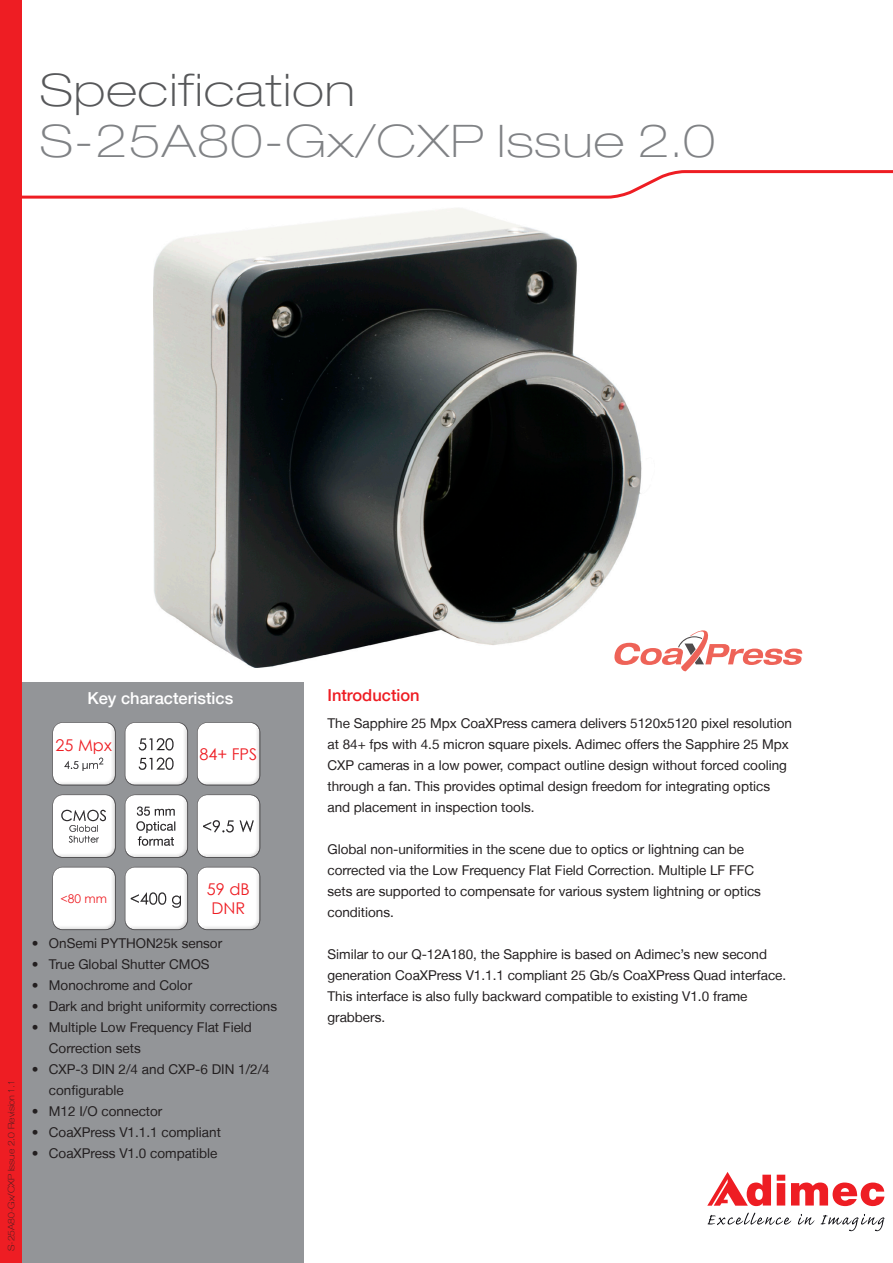
<style>
.page{position:relative;width:893px;height:1263px;background:#fff}
.page>*{position:absolute;margin:0;border:0;box-sizing:border-box;transform-origin:0 0}
.t1{font:100 expanded 45px "Helvetica Neue LT Std";letter-spacing:.025em;color:#808285;scale:1.1 1}
.t2{font:100 expanded 45px "Helvetica Neue LT Std";letter-spacing:.025em;color:#57585a;scale:1.1 1}
.t3{font:500 16.5px "Helvetica Neue LT";color:#fff}
.Heading_2{font:500 16.5px "Helvetica Neue LT";color:#ee1d23}
.t4{font:16.2px/19.5px "Century Gothic";color:#ee1d23}
.t5{font:13.5px/21px "Helvetica Neue LT";color:#231f20}
.t6{font:12px "Century Gothic";color:#ee1d23}
.t7{font:100 9px "Helvetica Neue LT";color:#231f20;scale:1.14 1}
</style>
<div class="page">
<svg style="left:21px;top:169px;width:872px;height:31px"></svg>
<div style="left:0;top:682px;width:304px;height:581px;background:#939598"></div>
<div style="left:0;top:0;width:21px;height:1263px;background:#ee1d23"></div>
<svg style="left:777px;top:1175px;width:8px;height:30px"></svg>
<svg style="left:791px;top:1182px;width:93px;height:24px"></svg>
<svg style="left:707px;top:1172px;width:64px;height:34px"></svg>
<svg style="left:708px;top:1212px;width:83px;height:13px"></svg>
<svg style="left:798px;top:1214px;width:16px;height:11px"></svg>
<svg style="left:821px;top:1214px;width:63px;height:17px"></svg>
<img style="left:153px;top:208px;width:489px;height:460px">
<div style="left:197px;top:722px;width:69px;height:65px;background:#231f20;opacity:.75"></div>
<svg style="left:52px;top:730px;width:1px;height:48px"></svg>
<div style="left:53px;top:722px;width:69px;height:65px;background:#231f20;opacity:.75"></div>
<svg style="left:124px;top:731px;width:1px;height:46px"></svg>
<div style="left:125px;top:722px;width:68px;height:65px;background:#231f20;opacity:.75"></div>
<div style="left:197px;top:794px;width:69px;height:65px;background:#231f20;opacity:.75"></div>
<svg style="left:52px;top:802px;width:1px;height:49px"></svg>
<div style="left:53px;top:794px;width:69px;height:65px;background:#231f20;opacity:.75"></div>
<svg style="left:124px;top:803px;width:1px;height:46px"></svg>
<div style="left:125px;top:794px;width:65px;height:65px;background:#231f20;opacity:.75"></div>
<div style="left:197px;top:867px;width:69px;height:65px;background:#231f20;opacity:.75"></div>
<svg style="left:52px;top:866px;width:55px;height:57px"></svg>
<div style="left:53px;top:867px;width:65px;height:65px;background:#231f20;opacity:.75"></div>
<svg style="left:124px;top:866px;width:55px;height:56px"></svg>
<div style="left:125px;top:867px;width:69px;height:65px;background:#231f20;opacity:.75"></div>
<svg style="left:614px;top:630px;width:188px;height:41px"></svg>
<p class="t2" style="left:40px;top:63px;width:288px">Specification</p>
<p class="t1" style="left:40px;top:114px;width:616px">S-25A80-Gx/CXP Issue 2.0</p>
<p class="t3" style="left:87px;top:688px;width:147px">Key characteristics</p>
<p class="t4" style="left:56px;top:735px;width:58px">25 Mpx</p>
<p class="t4" style="left:199px;top:744px;width:59px">84+ FPS</p>
<p class="t7" style="left:6px;top:1251px;width:152px;rotate:-90deg">S-25A80-Gx/CXP Issue 2.0 Revision 1.1</p>
<p class="t6" style="left:61px;top:890px;width:48px">&lt;80 mm</p>
<p class="t4" style="left:207px;top:879px;width:44px">59 dB<br>DNR</p>
<p class="t5" style="left:32px;top:932px;width:192px">• OnSemi PYTHON25k sensor</p>
<p class="t5" style="left:32px;top:953px;width:179px">• True Global Shutter CMOS</p>
<p class="t5" style="left:32px;top:974px;width:162px">• Monochrome and Color</p>
<p class="t5" style="left:32px;top:995px;width:247px">• Dark and bright uniformity corrections</p>
<p class="t5" style="left:49px;top:1016px;width:205px;text-indent:-17px">• Multiple Low Frequency Flat Field<br>Correction sets</p>
<p class="t5" style="left:49px;top:1058px;width:222px;text-indent:-17px">• CXP-3 DIN 2/4 and CXP-6 DIN 1/2/4 configurable</p>
<p class="t5" style="left:32px;top:1100px;width:132px">• M12 I/O connector</p>
<p class="t5" style="left:32px;top:1121px;width:191px">• CoaXPress V1.1.1 compliant</p>
<p class="t5" style="left:32px;top:1142px;width:187px">• CoaXPress V1.0 compatible</p>
<p class="Heading_2" style="left:327px;top:685px;width:94px">Introduction</p>
<p class="t5" style="left:327px;top:713px;width:466px">The Sapphire 25 Mpx CoaXPress camera delivers 5120x5120 pixel resolution at 84+ fps with 4.5 micron square pixels. Adimec offers the Sapphire 25 Mpx CXP cameras in a low power, compact outline design without forced cooling through a fan. This provides optimal design freedom for integrating optics and placement in inspection tools.</p>
<p class="t5" style="left:327px;top:839px;width:435px">Global non-uniformities in the scene due to optics or lightning can be corrected via the Low Frequency Flat Field Correction. Multiple LF FFC sets are supported to compensate for various system lightning or optics conditions.</p>
<p class="t5" style="left:327px;top:944px;width:460px">Similar to our Q-12A180, the Sapphire is based on Adimec’s new second generation CoaXPress V1.1.1 compliant 25 Gb/s CoaXPress Quad interface.<br>This interface is also fully backward compatible to existing V1.0 frame grabbers.</p>
</div>
